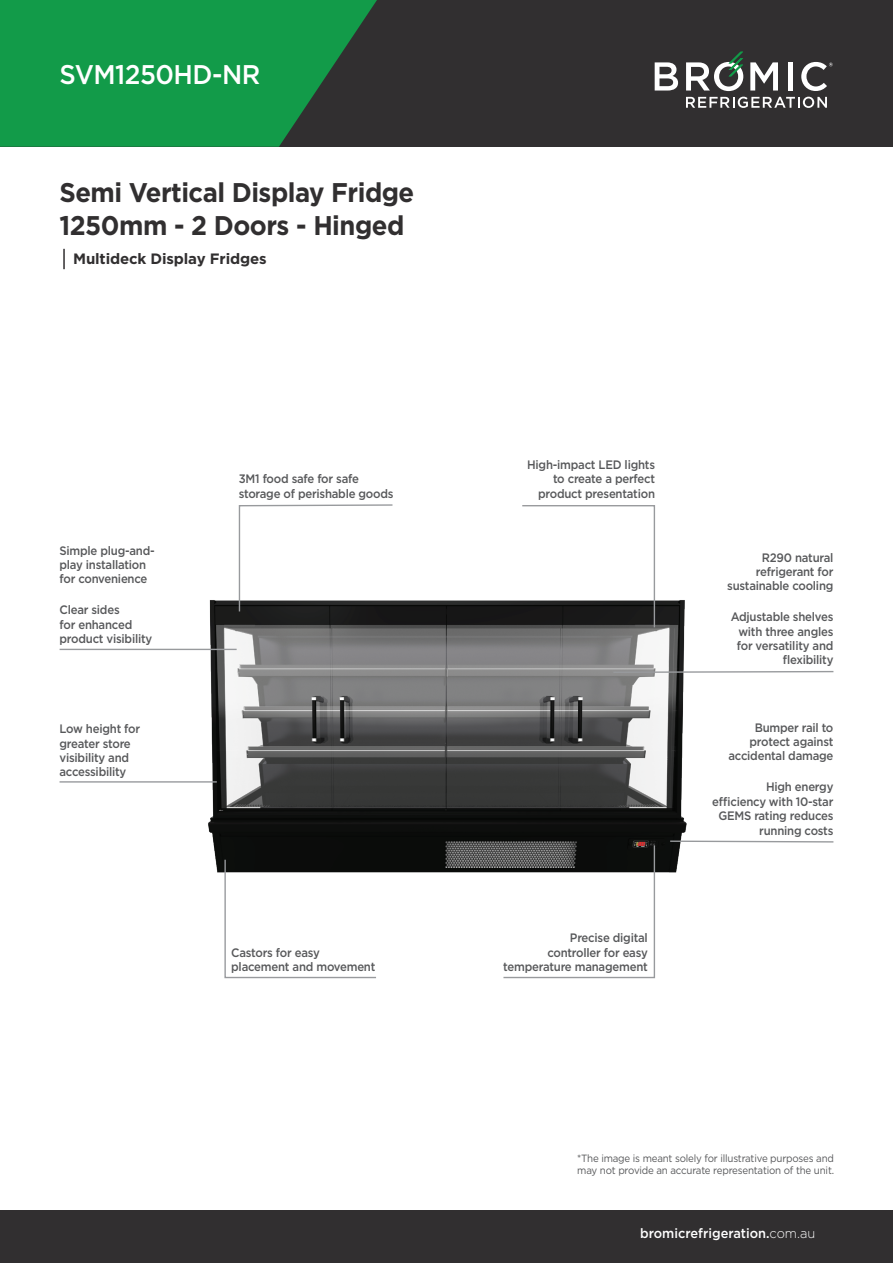
<style>
.page{position:relative;width:893px;height:1263px;background:#fff}
.page>*{position:absolute;margin:0;border:0;box-sizing:border-box;transform-origin:0 0}
.t1{font:700 27px/33px "Gotham";letter-spacing:-.02em;color:#312f30;scale:.95 1}
.t2{font:500 27px "Gotham";letter-spacing:-.02em;color:#fff;scale:.95 1}
.t3{font:700 15px "Gotham";letter-spacing:-.01em;color:#312f30}
.t4{font:500 13.5px "Gotham";color:#fff;scale:.95 1}
.t5{font:500 12.3px/14.4px "Gotham";letter-spacing:-.02em;color:#57585a;text-align:right;scale:.93 1}
.t6{font:10.5px/12px "Gotham";letter-spacing:-.02em;color:#57585a;scale:.93 1}
.s1{font-weight:300}
</style>
<div class="page">
<div style="left:0;top:0;width:893px;height:147px;background:#312f30"></div>
<svg style="left:0;top:0;width:377px;height:147px;background:#158e46"></svg>
<svg style="left:655px;top:62px;width:23px;height:29px"></svg>
<svg style="left:750px;top:62px;width:28px;height:29px"></svg>
<div style="left:788px;top:63px;width:5px;height:28px;background:#fff"></div>
<svg style="left:801px;top:62px;width:32px;height:29px"></svg>
<svg style="left:686px;top:52px;width:57px;height:39px"></svg>
<svg style="left:686px;top:97px;width:141px;height:11px"></svg>
<hr style="left:63px;top:249px;width:2px;height:20px;background:#312f30">
<img style="left:203px;top:600px;width:484px;height:273px">
<svg style="left:521px;top:505px;width:135px;height:124px"></svg>
<svg style="left:238px;top:504px;width:156px;height:109px"></svg>
<hr style="left:60px;top:649px;width:177px;height:1px;background:#989a9d">
<hr style="left:60px;top:781px;width:157px;height:2px;background:#989a9d">
<svg style="left:502px;top:844px;width:154px;height:135px"></svg>
<svg style="left:224px;top:858px;width:153px;height:121px"></svg>
<div style="left:0;top:1211px;width:893px;height:52px;background:#312f30"></div>
<svg style="left:612px;top:670px;width:222px;height:4px"></svg>
<svg style="left:669px;top:840px;width:165px;height:3px"></svg>
<h1 class="t2" style="left:60px;top:57px;width:213px">SVM1250HD-NR</h1>
<h1 class="t1" style="left:60px;top:176px;width:375px">Semi Vertical Display Fridge<br>1250mm - 2 Doors - Hinged</h1>
<p class="t3" style="left:73px;top:249px;width:195px">Multideck Display Fridges</p>
<p class="t5" style="left:60px;top:543px;width:104px;text-align:left">Simple plug-and&shy;play installation for convenience</p>
<p class="t5" style="left:60px;top:603px;width:101px;text-align:left">Clear sides<br>for enhanced product visibility</p>
<p class="t5" style="left:60px;top:721px;width:88px;text-align:left">Low height for greater store visibility and accessibility</p>
<p class="t5" style="left:239px;top:472px;width:168px;text-align:left">3M1 food safe for safe storage of perishable goods</p>
<p class="t5" style="left:231px;top:945px;width:157px;text-align:left">Castors for easy placement and movement</p>
<p class="t5" style="left:527px;top:457px;width:139px">High-impact LED lights to create a perfect product presentation</p>
<p class="t5" style="left:503px;top:930px;width:157px">Precise digital<br>controller for easy temperature management</p>
<p class="t5" style="left:727px;top:550px;width:116px">R290 natural refrigerant for sustainable cooling</p>
<p class="t5" style="left:731px;top:609px;width:112px">Adjustable shelves with three angles for versatility and flexibility</p>
<p class="t5" style="left:728px;top:720px;width:114px">Bumper rail to protect against accidental damage</p>
<p class="t5" style="left:712px;top:780px;width:132px">High energy efficiency with 10-star<br>GEMS rating reduces running costs</p>
<p class="t6" style="left:577px;top:1152px;width:278px">*The image is meant solely for illustrative purposes and may not provide an accurate representation of the unit.</p>
<p class="t4" style="left:640px;top:1224px;width:186px">bromicrefrigeration.<span class="s1">com.au</span></p>
</div>
